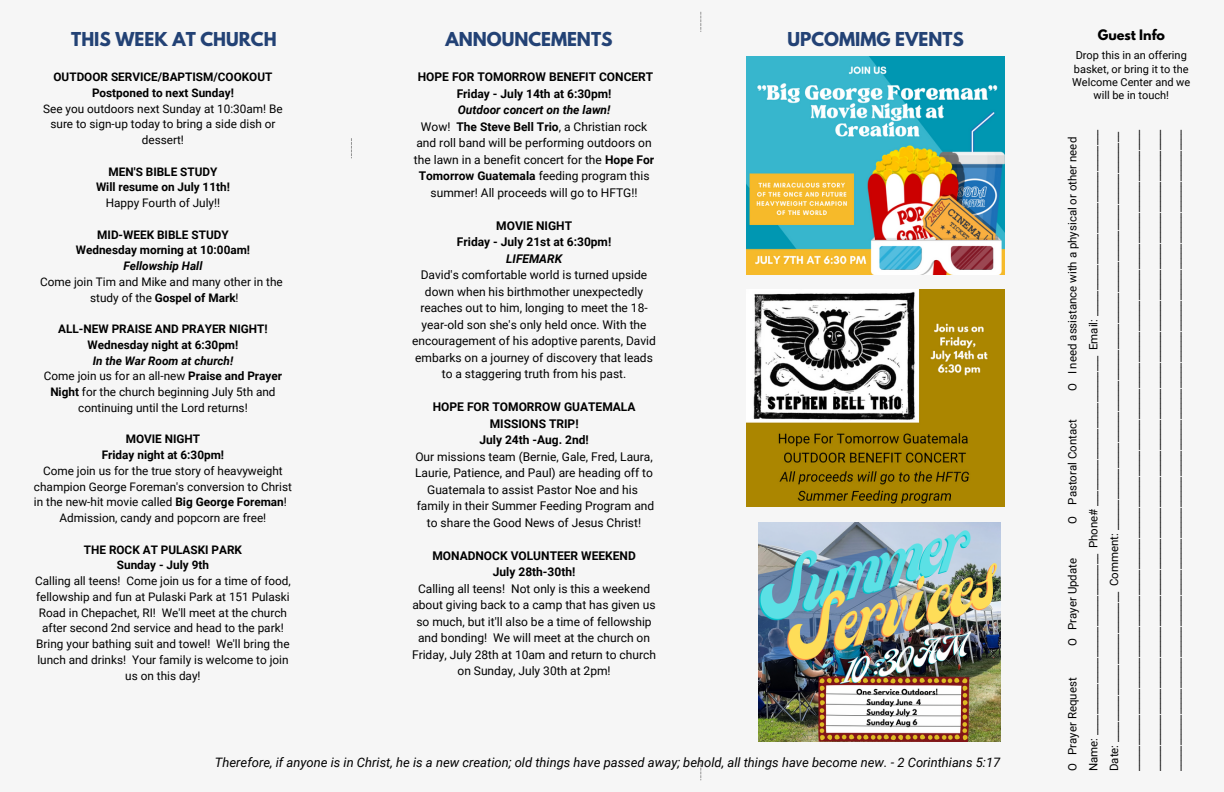
<style>
.page{position:relative;width:1224px;height:792px;background:#f6f6f6}
.page>*{position:absolute;margin:0;border:0;box-sizing:border-box;transform-origin:0 0}
.t1{font:700 17px "League Spartan";color:#234275}
.t2{font:italic 13px "Roboto";color:#000}
.t3{font:700 12.8px "League Spartan";color:#000}
.t4{font:12px/16.5px "Roboto";color:#000;text-align:center}
.t5{font:700 12px/16.5px "Roboto";color:#000;text-align:center}
.t6{font:italic 700 12px "Roboto";color:#000}
.t7{font:11.8px/15.8px "Roboto";color:#000;text-align:center}
.t8{font:700 11.8px "Roboto";color:#000}
.t9{font:italic 700 11.8px "Roboto";color:#000}
.t10{font:11.5px "Roboto";color:#000}
.t11{font:11px/13px "Roboto";color:#000;text-align:center}
.s1{font-weight:700}
</style>
<div class="page">
<svg style="left:351px;top:138px;width:1px;height:20px"></svg>
<svg style="left:700px;top:12px;width:1px;height:20px"></svg>
<svg style="left:700px;top:760px;width:1px;height:20px"></svg>
<img style="left:759px;top:522px;width:242px;height:219px">
<img style="left:746px;top:57px;width:259px;height:217px">
<img style="left:746px;top:289px;width:259px;height:218px">
<p class="t1" style="left:71px;top:30px;width:207px">THIS WEEK AT CHURCH</p>
<p class="t1" style="left:445px;top:30px;width:169px">ANNOUNCEMENTS</p>
<p class="t8" style="left:54px;top:70px;width:220px">OUTDOOR SERVICE/BAPTISM/COOKOUT</p>
<p class="t8" style="left:92px;top:86px;width:143px">Postponed to next Sunday!</p>
<p class="t7" style="left:43px;top:101px;width:241px">See you outdoors next Sunday at 10:30am! Be sure to sign-up today to bring a side dish or dessert!</p>
<p class="t8" style="left:109px;top:165px;width:110px">MEN'S BIBLE STUDY</p>
<p class="t8" style="left:96px;top:181px;width:135px">Will resume on July 11th!</p>
<p class="t7" style="left:106px;top:195px;width:116px">Happy Fourth of July!!</p>
<p class="t8" style="left:97px;top:228px;width:133px">MID-WEEK BIBLE STUDY</p>
<p class="t8" style="left:76px;top:244px;width:176px">Wednesday morning at 10:00am!</p>
<p class="t9" style="left:123px;top:259px;width:80px">Fellowship Hall</p>
<p class="t7" style="left:40px;top:274px;width:244px">Come join Tim and Mike and many other in the study of the <span class="s1">Gospel of Mark</span>!</p>
<p class="t8" style="left:58px;top:322px;width:211px">ALL-NEW PRAISE AND PRAYER NIGHT!</p>
<p class="t8" style="left:88px;top:338px;width:152px">Wednesday night at 6:30pm!</p>
<p class="t9" style="left:93px;top:354px;width:142px">In the War Room at church!</p>
<p class="t7" style="left:44px;top:369px;width:240px">Come join us for an all-new <span class="s1">Praise and Prayer<br>Night</span> for the church beginning July 5th and continuing until the Lord returns!</p>
<p class="t8" style="left:126px;top:433px;width:76px">MOVIE NIGHT</p>
<p class="t8" style="left:102px;top:448px;width:124px">Friday night at 6:30pm!</p>
<p class="t7" style="left:34px;top:463px;width:259px">Come join us for the true story of heavyweight champion George Foreman's conversion to Christ in the new-hit movie called <span class="s1">Big George Foreman</span>!<br>Admission, candy and popcorn are free!</p>
<p class="t8" style="left:84px;top:543px;width:160px">THE ROCK AT PULASKI PARK</p>
<p class="t8" style="left:117px;top:559px;width:94px">Sunday - July 9th</p>
<p class="t7" style="left:35px;top:573px;width:257px">Calling all teens! Come join us for a time of food, fellowship and fun at Pulaski Park at 151 Pulaski Road in Chepachet, RI! We'll meet at the church after second 2nd service and head to the park!</p>
<p class="t7" style="left:36px;top:636px;width:255px">Bring your bathing suit and towel! We'll bring the lunch and drinks! Your family is welcome to join us on this day!</p>
<p class="t5" style="left:418px;top:69px;width:237px">HOPE FOR TOMORROW BENEFIT CONCERT</p>
<p class="t5" style="left:457px;top:85px;width:156px">Friday - July 14th at 6:30pm!</p>
<p class="t6" style="left:458px;top:103px;width:154px">Outdoor concert on the lawn!</p>
<p class="t4" style="left:414px;top:118px;width:242px">Wow! <span class="s1">The Steve Bell Trio</span>, a Christian rock and roll band will be performing outdoors on the lawn in a benefit concert for the <span class="s1">Hope For Tomorrow Guatemala</span> feeding program this summer! All proceeds will go to HFTG!!</p>
<p class="t5" style="left:496px;top:217px;width:77px">MOVIE NIGHT</p>
<p class="t5" style="left:457px;top:234px;width:156px">Friday - July 21st at 6:30pm!</p>
<p class="t6" style="left:506px;top:252px;width:57px">LIFEMARK</p>
<p class="t4" style="left:412px;top:267px;width:245px">David's comfortable world is turned upside down when his birthmother unexpectedly reaches out to him, longing to meet the 18- year-old son she's only held once. With the encouragement of his adoptive parents, David embarks on a journey of discovery that leads to a staggering truth from his past.</p>
<p class="t5" style="left:433px;top:399px;width:204px">HOPE FOR TOMORROW GUATEMALA<br>MISSIONS TRIP!</p>
<p class="t5" style="left:479px;top:432px;width:111px">July 24th -Aug. 2nd!</p>
<p class="t4" style="left:415px;top:448px;width:241px">Our missions team (Bernie, Gale, Fred, Laura, Laurie, Patience, and Paul) are heading off to Guatemala to assist Pastor Noe and his family in their Summer Feeding Program and to share the Good News of Jesus Christ!</p>
<p class="t5" style="left:432px;top:547px;width:205px">MONADNOCK VOLUNTEER WEEKEND</p>
<p class="t5" style="left:493px;top:564px;width:84px">July 28th-30th!</p>
<p class="t4" style="left:412px;top:580px;width:245px">Calling all teens! Not only is this a weekend about giving back to a camp that has given us so much, but it'll also be a time of fellowship and bonding! We will meet at the church on Friday, July 28th at 10am and return to church on Sunday, July 30th at 2pm!</p>
<p class="t1" style="left:788px;top:30px;width:178px">UPCOMIMG EVENTS</p>
<p class="t2" style="left:215px;top:755px;width:787px">Therefore, if anyone is in Christ, he is a new creation; old things have passed away; behold, all things have become new. - 2 Corinthians 5:17</p>
<p class="t3" style="left:1098px;top:28px;width:69px">Guest Info</p>
<p class="t11" style="left:1072px;top:49px;width:120px">Drop this in an offering basket, or bring it to the<br>Welcome Center and we will be in touch!</p>
<p class="t10" style="left:1066px;top:391px;width:255px;rotate:-90deg">O I need assistance with a physical or other need</p>
<p class="t10" style="left:1087px;top:771px;width:643px;rotate:-90deg">Name: ___________________________________ Phone# _____________________________ Email: ____________________________________</p>
<p class="t10" style="left:1108px;top:771px;width:641px;rotate:-90deg">Date: _____________________________ Comment: _____________________________________________________________________________</p>
<p class="t10" style="left:1129px;top:771px;width:643px;rotate:-90deg">____________________________________________________________________________________________________________________________</p>
<p class="t10" style="left:1149px;top:771px;width:643px;rotate:-90deg">____________________________________________________________________________________________________________________________</p>
<p class="t10" style="left:1170px;top:771px;width:643px;rotate:-90deg">____________________________________________________________________________________________________________________________</p>
<p class="t10" style="left:1066px;top:524px;width:106px;rotate:-90deg">O Pastoral Contact</p>
<p class="t10" style="left:1066px;top:646px;width:90px;rotate:-90deg">O Prayer Update</p>
<p class="t10" style="left:1066px;top:771px;width:95px;rotate:-90deg">O Prayer Request</p>
</div>
